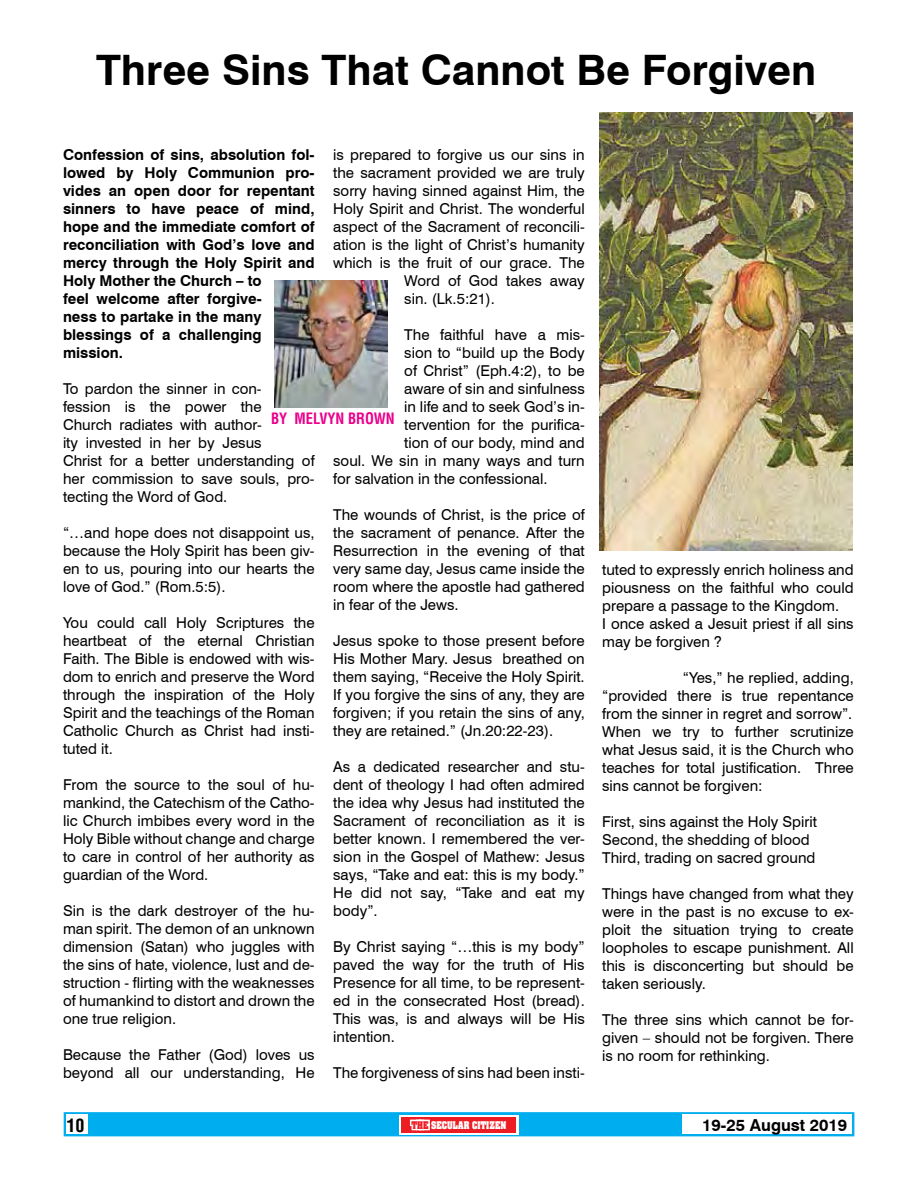
<style>
.page{position:relative;width:918px;height:1188px;background:#fff}
.page>*{position:absolute;margin:0;border:0;box-sizing:border-box;transform-origin:0 0}
.t1{font:700 42px "Swiss 721 BT";color:#000}
.t2{font:18px "Switzerland Condensed";color:#000}
.t3{font:700 16.5px "Swiss 721 BT";color:#000}
.t4{font:15.3px "Switzerland Condensed";color:#ec008c;scale:.95 1}
.t5{font:15px/18px "Swiss 721 BT";color:#000;text-align:justify}
.t6{font:700 15px/18px "Swiss 721 BT";color:#000}
.t7{font:700 9px "Aardvark";color:#fff;scale:.85 1}
.s1{color:#ed1d24}
</style>
<div class="page">
<div style="left:64px;top:1112px;width:790px;height:24px;background:#00aeef;border:2px solid #00aeef"></div>
<div style="left:66px;top:1114px;width:21px;height:20px;background:#fff"></div>
<div style="left:399px;top:1115px;width:119px;height:20px;background:#fff"></div>
<div style="left:682px;top:1114px;width:170px;height:20px;background:#fff"></div>
<div style="left:401px;top:1117px;width:115px;height:16px;background:#ed1d24"></div>
<svg style="left:410px;top:1119px;width:20px;height:12px"></svg>
<img style="left:274px;top:281px;width:114px;height:127px">
<img style="left:599px;top:112px;width:254px;height:439px">
<h1 class="t1" style="left:96px;top:45px;width:722px">Three Sins That Cannot Be Forgiven</h1>
<p class="t6" style="left:63px;top:145px;width:253px">Confession of sins, absolution fol&shy;lowed by Holy Communion pro&shy;vides an open door for repentant sinners to have peace of mind, hope and the immediate comfort of reconciliation with God’s love and mercy through the Holy Spirit and<br>Holy Mother the Church – to<br>feel welcome after forgive-<br>ness to partake in the many blessings of a challenging mission.</p>
<p class="t5" style="left:63px;top:379px;width:253px;text-align:left">To pardon the sinner in con-<br>fession is the power the<br>Church radiates with author-<br>ity invested in her by Jesus<br>Christ for a better understanding of her commission to save souls, pro&shy;tecting the Word of God.</p>
<p class="t5" style="left:63px;top:523px;width:253px">“…and hope does not disappoint us, because the Holy Spirit has been giv&shy;en to us, pouring into our hearts the love of God.” (Rom.5:5).</p>
<p class="t5" style="left:63px;top:613px;width:253px">You could call Holy Scriptures the heartbeat of the eternal Christian Faith. The Bible is endowed with wis&shy;dom to enrich and preserve the Word through the inspiration of the Holy Spirit and the teachings of the Roman Catholic Church as Christ had insti&shy;tuted it.</p>
<p class="t5" style="left:63px;top:775px;width:253px">From the source to the soul of hu&shy;mankind, the Catechism of the Catho&shy;lic Church imbibes every word in the Holy Bible without change and charge to care in control of her authority as guardian of the Word.</p>
<p class="t5" style="left:63px;top:901px;width:253px">Sin is the dark destroyer of the hu&shy;man spirit. The demon of an unknown dimension (Satan) who juggles with the sins of hate, violence, lust and de&shy;struction - flirting with the weaknesses of humankind to distort and drown the one true religion.</p>
<p class="t5" style="left:63px;top:1045px;width:253px">Because the Father (God) loves us beyond all our understanding, He</p>
<p class="t5" style="left:333px;top:145px;width:253px">is prepared to forgive us our sins in</p>
<p class="t5" style="left:333px;top:163px;width:253px">the sacrament provided we are truly</p>
<p class="t5" style="left:333px;top:181px;width:253px">sorry having sinned against Him, the</p>
<p class="t5" style="left:333px;top:199px;width:253px">Holy Spirit and Christ. The wonderful</p>
<p class="t5" style="left:333px;top:217px;width:253px">aspect of the Sacrament of reconcili-</p>
<p class="t5" style="left:333px;top:235px;width:253px">ation is the light of Christ’s humanity</p>
<p class="t5" style="left:333px;top:253px;width:253px">which is the fruit of our grace. The</p>
<p class="t5" style="left:404px;top:271px;width:182px">Word of God takes away</p>
<p class="t5" style="left:404px;top:289px;width:92px">sin. (Lk.5:21).</p>
<p class="t5" style="left:404px;top:325px;width:182px">The faithful have a mis-</p>
<p class="t5" style="left:404px;top:343px;width:182px">sion to “build up the Body</p>
<p class="t5" style="left:404px;top:361px;width:182px">of Christ” (Eph.4:2), to be</p>
<p class="t5" style="left:404px;top:379px;width:182px">aware of sin and sinfulness</p>
<p class="t5" style="left:404px;top:397px;width:182px">in life and to seek God’s in-</p>
<p class="t5" style="left:404px;top:415px;width:182px">tervention for the purifica-</p>
<p class="t5" style="left:404px;top:433px;width:182px">tion of our body, mind and</p>
<p class="t5" style="left:333px;top:451px;width:253px">soul. We sin in many ways and turn</p>
<p class="t5" style="left:333px;top:469px;width:216px">for salvation in the confessional.</p>
<p class="t5" style="left:333px;top:505px;width:253px">The wounds of Christ, is the price of the sacrament of penance. After the Resurrection in the evening of that very same day, Jesus came inside the room where the apostle had gathered in fear of the Jews.</p>
<p class="t5" style="left:333px;top:631px;width:253px">Jesus spoke to those present before His Mother Mary. Jesus breathed on them saying, “Receive the Holy Spirit.<br>If you forgive the sins of any, they are forgiven; if you retain the sins of any, they are retained.” (Jn.20:22-23).</p>
<p class="t5" style="left:333px;top:757px;width:253px">As a dedicated researcher and stu&shy;dent of theology I had often admired the idea why Jesus had instituted the Sacrament of reconciliation as it is better known. I remembered the ver&shy;sion in the Gospel of Mathew: Jesus says, “Take and eat: this is my body.” He did not say, “Take and eat my body”.</p>
<p class="t5" style="left:333px;top:937px;width:253px">By Christ saying “…this is my body” paved the way for the truth of His Presence for all time, to be represent&shy;ed in the consecrated Host (bread).<br>This was, is and always will be His intention.</p>
<p class="t5" style="left:333px;top:1063px;width:253px">The forgiveness of sins had been insti-</p>
<p class="t4" style="left:271px;top:409px;width:101px">BY MELVYN BROW</p>
<p class="t4" style="left:386px;top:409px;width:11px">N</p>
<p class="t5" style="left:602px;top:561px;width:253px;text-align:left">tuted to expressly enrich holiness and piousness on the faithful who could prepare a passage to the Kingdom.<br>I once asked a Jesuit priest if all sins may be forgiven ?</p>
<p class="t5" style="left:602px;top:669px;width:253px;text-indent:81px">“Yes,” he replied, adding, “provided there is true repentance from the sinner in regret and sorrow”.<br>When we try to further scrutinize what Jesus said, it is the Church who teaches for total justification. Three sins cannot be forgiven:</p>
<p class="t5" style="left:602px;top:813px;width:216px;text-align:left">First, sins against the Holy Spirit<br>Second, the shedding of blood<br>Third, trading on sacred ground</p>
<p class="t5" style="left:602px;top:885px;width:253px">Things have changed from what they were in the past is no excuse to ex&shy;ploit the situation trying to create loopholes to escape punishment. All this is disconcerting but should be taken seriously.</p>
<p class="t5" style="left:602px;top:1011px;width:253px">The three sins which cannot be for&shy;given – should not be forgiven. There is no room for rethinking.</p>
<p class="t2" style="left:67px;top:1114px;width:19px">10</p>
<p class="t7" style="left:411px;top:1118px;width:113px"><span class="s1">THE</span> SECULAR CITIZEN</p>
<p class="t3" style="left:702px;top:1115px;width:147px">19-25 August 2019</p>
</div>
